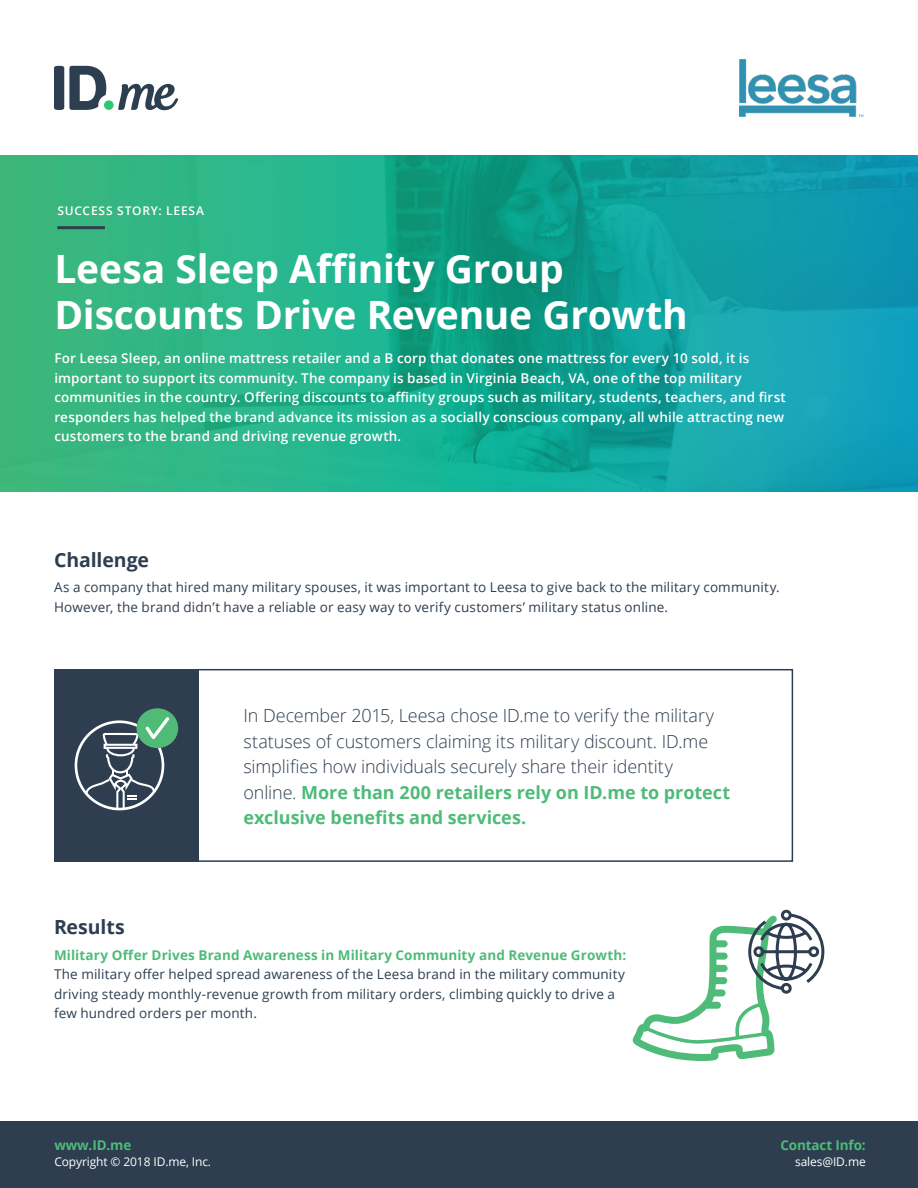
<style>
.page{position:relative;width:918px;height:1188px;background:#fff}
.page>*{position:absolute;margin:0;border:0;box-sizing:border-box;transform-origin:0 0}
.t1{font:700 39px/46.8px "Open Sans";letter-spacing:-.005em;color:#fff}
.t2{font:700 19.5px "Open Sans";letter-spacing:-.005em;color:#2e3e50}
.t3{font:300 18px/25.5px "Open Sans";letter-spacing:-.005em;color:#2e3e50}
.t4{font:600 13.5px/19.5px "Open Sans";letter-spacing:.01em;color:#fff}
.t5{font:13.5px/19.5px "Open Sans";letter-spacing:.01em;color:#2e3e50}
.t6{font:700 13.5px "Open Sans";letter-spacing:.005em;color:#4ebb78}
.t7{font:12px "Open Sans";letter-spacing:-.01em;color:#fff}
.t8{font:600 12px "Open Sans";letter-spacing:.065em;color:#fff}
.s1{font-weight:700;color:#4ebb78}
</style>
<div class="page">
<div style="left:0;top:1121px;width:918px;height:67px;background:#2e3e50"></div>
<div style="left:54px;top:669px;width:144px;height:193px;background:#2e3e50"></div>
<img style="left:0;top:156px;width:918px;height:335px">
<svg style="left:54px;top:66px;width:52px;height:44px"></svg>
<div style="left:104px;top:100px;width:10px;height:10px;background:#2fc877;border-radius:50%"></div>
<svg style="left:118px;top:84px;width:60px;height:26px"></svg>
<img style="left:740px;top:59px;width:124px;height:58px">
<hr style="left:57px;top:226px;width:48px;height:3px;background:#2e3e50">
<svg style="left:632px;top:910px;width:193px;height:151px"></svg>
<div style="left:137px;top:708px;width:41px;height:40px;background:#4fbb76;border-radius:50%"></div>
<svg style="left:75px;top:717px;width:94px;height:93px"></svg>
<div style="left:197px;top:669px;width:596px;height:193px;border:2px solid #2e3e50"></div>
<p class="t8" style="left:57px;top:202px;width:148px">SUCCESS STORY: LEESA</p>
<h1 class="t1" style="left:54px;top:244px;width:635px">Leesa Sleep Affinity Group<br>Discounts Drive Revenue Growth</h1>
<p class="t4" style="left:54px;top:348px;width:733px">For Leesa Sleep, an online mattress retailer and a B corp that donates one mattress for every 10 sold, it is important to support its community. The company is based in Virginia Beach, VA, one of the top military communities in the country. Offering discounts to affinity groups such as military, students, teachers, and first responders has helped the brand advance its mission as a socially conscious company, all while attracting new customers to the brand and driving revenue growth.</p>
<h2 class="t2" style="left:54px;top:546px;width:97px">Challenge</h2>
<p class="t5" style="left:54px;top:577px;width:727px">As a company that hired many military spouses, it was important to Leesa to give back to the military community.<br>However, the brand didn’t have a reliable or easy way to verify customers’ military status online.</p>
<p class="t3" style="left:243px;top:702px;width:488px">In December 2015, Leesa chose ID.me to verify the military statuses of customers claiming its military discount. ID.me simplifies how individuals securely share their identity online. <span class="s1">More than 200 retailers rely on ID.me to protect exclusive benefits and services.</span></p>
<h2 class="t2" style="left:54px;top:913px;width:72px">Results</h2>
<p class="t6" style="left:54px;top:945px;width:574px">Military Offer Drives Brand Awareness in Military Community and Revenue Growth:</p>
<p class="t5" style="left:54px;top:964px;width:573px">The military offer helped spread awareness of the Leesa brand in the military community driving steady monthly-revenue growth from military orders, climbing quickly to drive a few hundred orders per month.</p>
<p class="t6" style="left:54px;top:1135px;width:78px">www.ID.me</p>
<p class="t7" style="left:54px;top:1154px;width:158px">Copyright © 2018 ID.me, Inc.</p>
<p class="t6" style="left:780px;top:1135px;width:87px">Contact Info:</p>
<p class="t7" style="left:795px;top:1154px;width:72px">sales@ID.me</p>
</div>
